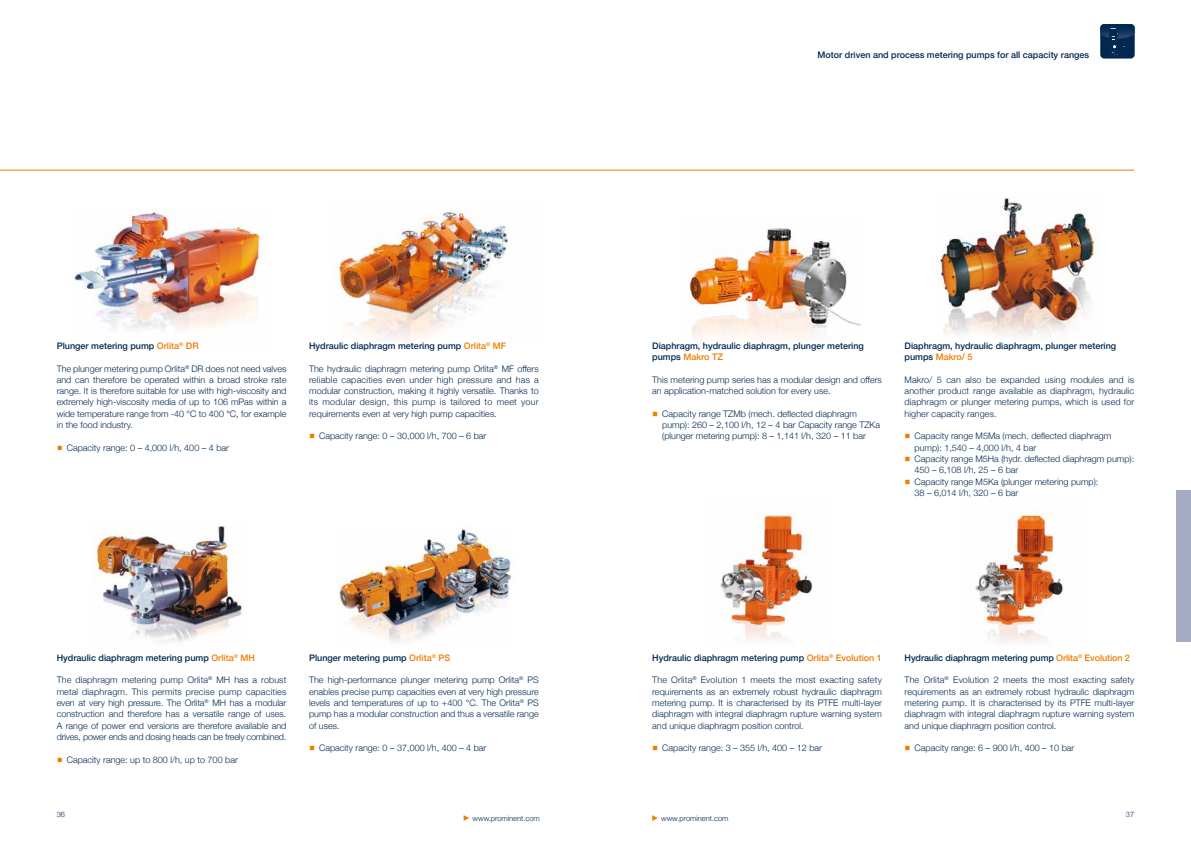
<style>
.page{position:relative;width:1191px;height:842px;background:#fff}
.page>*{position:absolute;margin:0;border:0;box-sizing:border-box;transform-origin:0 0}
.t1{font:300 9px/11.3px "Helvetica Neue";color:#002851;text-align:justify}
.t2{font:500 9px/11.3px "Helvetica Neue";color:#002851}
.t3{font:300 7.5px "Helvetica Neue";color:#002851}
.s1{color:#ef7d00}
</style>
<div class="page">
<svg style="left:463px;top:815px;width:6px;height:6px"></svg>
<svg style="left:652px;top:815px;width:6px;height:6px"></svg>
<img style="left:975px;top:510px;width:89px;height:133px">
<img style="left:335px;top:211px;width:174px;height:130px">
<img style="left:72px;top:209px;width:196px;height:122px">
<img style="left:689px;top:228px;width:171px;height:111px">
<img style="left:936px;top:198px;width:160px;height:139px">
<img style="left:94px;top:526px;width:148px;height:117px">
<img style="left:337px;top:529px;width:174px;height:114px">
<img style="left:720px;top:509px;width:93px;height:132px">
<hr style="left:0;top:170px;width:1134px;height:1px;background:#ef7d00">
<div style="left:1100px;top:24px;width:34px;height:35px;background:#002851;border-radius:4px"></div>
<svg style="left:1100px;top:24px;width:34px;height:31px"></svg>
<div style="left:1176px;top:490px;width:15px;height:152px;background:#a5abc4"></div>
<p class="t2" style="left:57px;top:339px;width:144px">Plunger metering pump <span class="s1">Orlita</span><sup>®</sup> <span class="s1">DR</span></p>
<p class="t1" style="left:57px;top:362px;width:231px">The plunger metering pump Orlita<sup>®</sup> DR does not need valves and can therefore be operated within a broad stroke rate range. It is therefore suitable for use with high-viscosity and extremely high-viscosity media of up to 106 mPas within a wide temperature range from -40 °C to 400 °C, for example in the food industry.</p>
<p class="t1" style="left:57px;top:441px;width:174px"><span class="s1">○</span> Capacity range: 0 – 4,000 l/h, 400 – 4 bar</p>
<p class="t2" style="left:309px;top:339px;width:199px">Hydraulic diaphragm metering pump <span class="s1">Orlita</span><sup>®</sup> <span class="s1">MF</span></p>
<p class="t1" style="left:309px;top:362px;width:231px">The hydraulic diaphragm metering pump Orlita<sup>®</sup> MF offers reliable capacities even under high pressure and has a modular construction, making it highly versatile. Thanks to its modular design, this pump is tailored to meet your requirements even at very high pump capacities.</p>
<p class="t1" style="left:309px;top:430px;width:179px"><span class="s1">○</span> Capacity range: 0 – 30,000 l/h, 700 – 6 bar</p>
<p class="t2" style="left:57px;top:651px;width:200px">Hydraulic diaphragm metering pump <span class="s1">Orlita</span><sup>®</sup> <span class="s1">MH</span></p>
<p class="t1" style="left:57px;top:674px;width:231px">The diaphragm metering pump Orlita<sup>®</sup> MH has a robust metal diaphragm. This permits precise pump capacities even at very high pressure. The Orlita<sup>®</sup> MH has a modular construction and therefore has a versatile range of uses.<br>A range of power end versions are therefore available and drives, power ends and dosing heads can be freely combined.</p>
<p class="t1" style="left:57px;top:753px;width:183px"><span class="s1">○</span> Capacity range: up to 800 l/h, up to 700 bar</p>
<p class="t2" style="left:309px;top:651px;width:143px">Plunger metering pump <span class="s1">Orlita</span><sup>®</sup> <span class="s1">PS</span></p>
<p class="t1" style="left:309px;top:674px;width:231px">The high-performance plunger metering pump Orlita<sup>®</sup> PS enables precise pump capacities even at very high pressure levels and temperatures of up to +400 °C. The Orlita<sup>®</sup> PS pump has a modular construction and thus a versatile range of uses.</p>
<p class="t1" style="left:309px;top:742px;width:179px"><span class="s1">○</span> Capacity range: 0 – 37,000 l/h, 400 – 4 bar</p>
<p class="t2" style="left:817px;top:49px;width:273px">Motor driven and process metering pumps for all capacity ranges</p>
<p class="t2" style="left:652px;top:339px;width:213px">Diaphragm, hydraulic diaphragm, plunger metering pumps <span class="s1">Makro TZ</span></p>
<p class="t1" style="left:652px;top:373px;width:231px">This metering pump series has a modular design and offers an application-matched solution for every use.</p>
<p class="t1" style="left:662px;top:407px;width:219px;text-align:left;text-indent:-10px"><span class="s1">○</span> Capacity range TZMb (mech. deflected diaphragm pump): 260 – 2,100 l/h, 12 – 4 bar Capacity range TZKa (plunger metering pump): 8 – 1,141 l/h, 320 – 11 bar</p>
<p class="t2" style="left:904px;top:339px;width:213px">Diaphragm, hydraulic diaphragm, plunger metering pumps <span class="s1">Makro/ 5</span></p>
<p class="t1" style="left:904px;top:373px;width:231px">Makro/ 5 can also be expanded using modules and is another product range available as diaphragm, hydraulic diaphragm or plunger metering pumps, which is used for higher capacity ranges.</p>
<p class="t1" style="left:914px;top:430px;width:198px;text-indent:-10px"><span class="s1">○</span> Capacity range M5Ma (mech. deflected diaphragm pump): 1,540 – 4,000 l/h, 4 bar</p>
<p class="t1" style="left:914px;top:452px;width:221px;text-indent:-10px"><span class="s1">○</span> Capacity range M5Ha (hydr. deflected diaphragm pump):<br>450 – 6,108 l/h, 25 – 6 bar</p>
<p class="t1" style="left:914px;top:475px;width:185px;text-indent:-10px"><span class="s1">○</span> Capacity range M5Ka (plunger metering pump):<br>38 – 6,014 l/h, 320 – 6 bar</p>
<p class="t2" style="left:652px;top:651px;width:231px">Hydraulic diaphragm metering pump <span class="s1">Orlita</span><sup>®</sup> <span class="s1">Evolution 1</span></p>
<p class="t1" style="left:652px;top:674px;width:231px">The Orlita<sup>®</sup> Evolution 1 meets the most exacting safety requirements as an extremely robust hydraulic diaphragm metering pump. It is characterised by its PTFE multi-layer diaphragm with integral diaphragm rupture warning system and unique diaphragm position control.</p>
<p class="t1" style="left:652px;top:742px;width:171px"><span class="s1">○</span> Capacity range: 3 – 355 l/h, 400 – 12 bar</p>
<p class="t2" style="left:904px;top:651px;width:227px">Hydraulic diaphragm metering pump <span class="s1">Orlita</span><sup>®</sup> <span class="s1">Evolution 2</span></p>
<p class="t1" style="left:904px;top:674px;width:231px">The Orlita<sup>®</sup> Evolution 2 meets the most exacting safety requirements as an extremely robust hydraulic diaphragm metering pump. It is characterised by its PTFE multi-layer diaphragm with integral diaphragm rupture warning system and unique diaphragm position control.</p>
<p class="t1" style="left:904px;top:742px;width:171px"><span class="s1">○</span> Capacity range: 6 – 900 l/h, 400 – 10 bar</p>
<p class="t3" style="left:57px;top:808px;width:10px">36</p>
<p class="t3" style="left:1126px;top:808px;width:10px">37</p>
<p class="t3" style="left:472px;top:812px;width:69px">www.prominent.com</p>
<p class="t3" style="left:661px;top:812px;width:69px">www.prominent.com</p>
</div>
